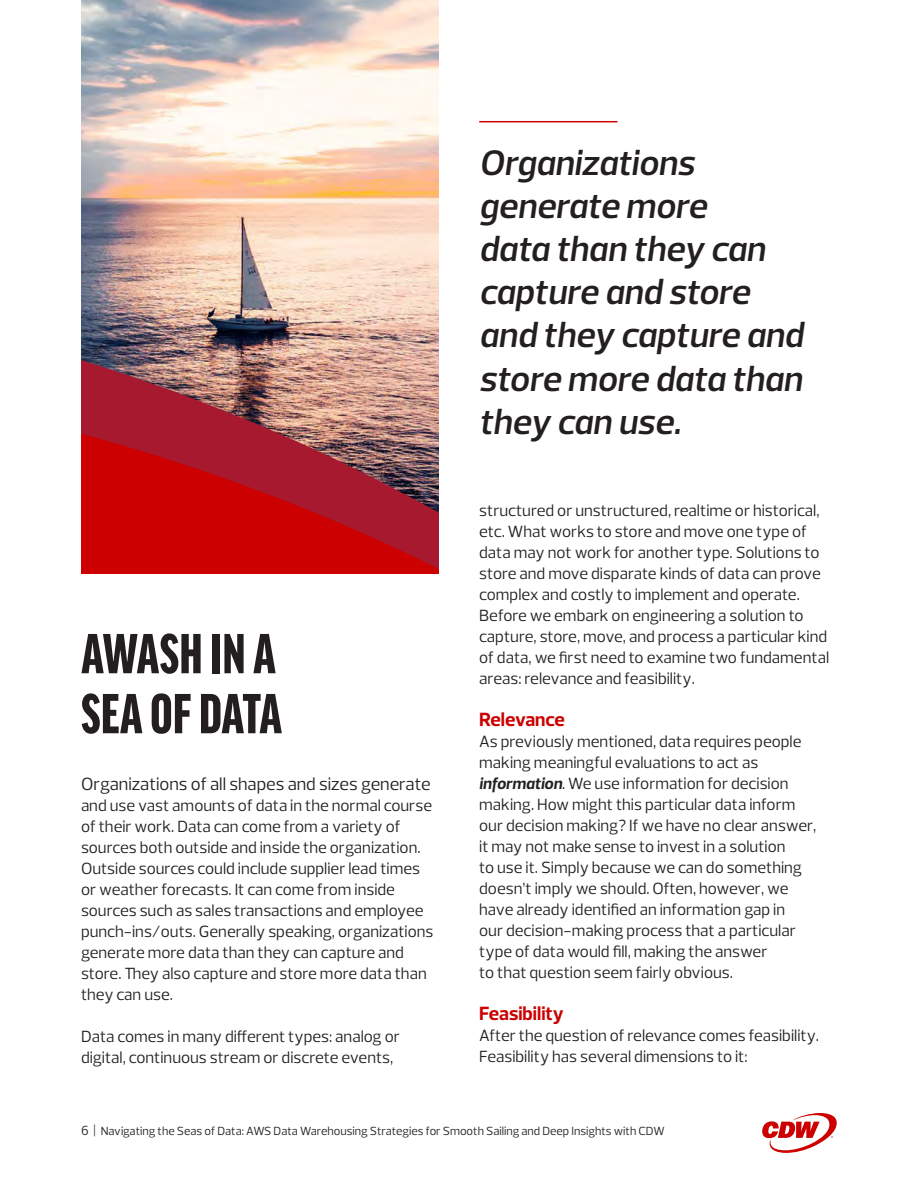
<style>
.page{position:relative;width:918px;height:1188px;background:#fff}
.page>*{position:absolute;margin:0;border:0;box-sizing:border-box;transform-origin:0 0}
.t1{font:900 extra-condensed 60px/60px "Good Headline Pro";letter-spacing:.01em;color:#231f20}
.t2{font:italic 600 36px/43.2px "Prelo";color:#231f20}
.Body{font:700 19.5px "Prelo";color:#c00}
.Body-2{font:18px "Prelo";color:#231f20}
.Body-3{font:16.5px/21px "Prelo";color:#231f20}
.t3{font:12px "Prelo";color:#231f20}
.s1{font-weight:700;font-style:italic}
.s2{font-size:13.5px}
</style>
<div class="page">
<svg style="left:762px;top:1113px;width:75px;height:40px"></svg>
<img style="left:81px;top:0;width:358px;height:328px">
<img style="left:81px;top:329px;width:358px;height:244px">
<hr style="left:479px;top:121px;width:138px;height:1px;background:#c00">
<p class="t1" style="left:81px;top:624px;width:202px">AWASH IN A<br>SEA OF DATA</p>
<p class="Body-2" style="left:81px;top:772px;width:351px">Organizations of all shapes and sizes generate</p>
<p class="Body-3" style="left:81px;top:794px;width:354px">and use vast amounts of data in the normal course of their work. Data can come from a variety of sources both outside and inside the organization.<br>Outside sources could include supplier lead times or weather forecasts. It can come from inside sources such as sales transactions and employee punch-ins/outs. Generally speaking, organizations generate more data than they can capture and store. They also capture and store more data than they can use.</p>
<p class="Body-3" style="left:81px;top:1026px;width:320px">Data comes in many different types: analog or digital, continuous stream or discrete events,</p>
<p class="t2" style="left:479px;top:141px;width:325px">Organizations generate more<br>data than they can capture and store and they capture and store more data than they can use.</p>
<p class="Body-3" style="left:479px;top:500px;width:351px">structured or unstructured, realtime or historical, etc. What works to store and move one type of data may not work for another type. Solutions to store and move disparate kinds of data can prove complex and costly to implement and operate.<br>Before we embark on engineering a solution to capture, store, move, and process a particular kind of data, we first need to examine two fundamental areas: relevance and feasibility.</p>
<p class="Body" style="left:479px;top:708px;width:87px">Relevance</p>
<p class="Body-3" style="left:479px;top:731px;width:339px">As previously mentioned, data requires people making meaningful evaluations to act as <span class="s1">information</span>. We use information for decision making. How might this particular data inform our decision making? If we have no clear answer, it may not make sense to invest in a solution<br>to use it. Simply because we can do something doesn’t imply we should. Often, however, we have already identified an information gap in<br>our decision-making process that a particular type of data would fill, making the answer<br>to that question seem fairly obvious.</p>
<p class="Body" style="left:479px;top:1002px;width:86px">Feasibility</p>
<p class="Body-3" style="left:479px;top:1025px;width:341px">After the question of relevance comes feasibility.<br>Feasibility has several dimensions to it:</p>
<p class="t3" style="left:81px;top:1123px;width:585px"><span class="s2">6 |</span> Navigating the Seas of Data: AWS Data Warehousing Strategies for Smooth Sailing and Deep Insights with CDW</p>
</div>
